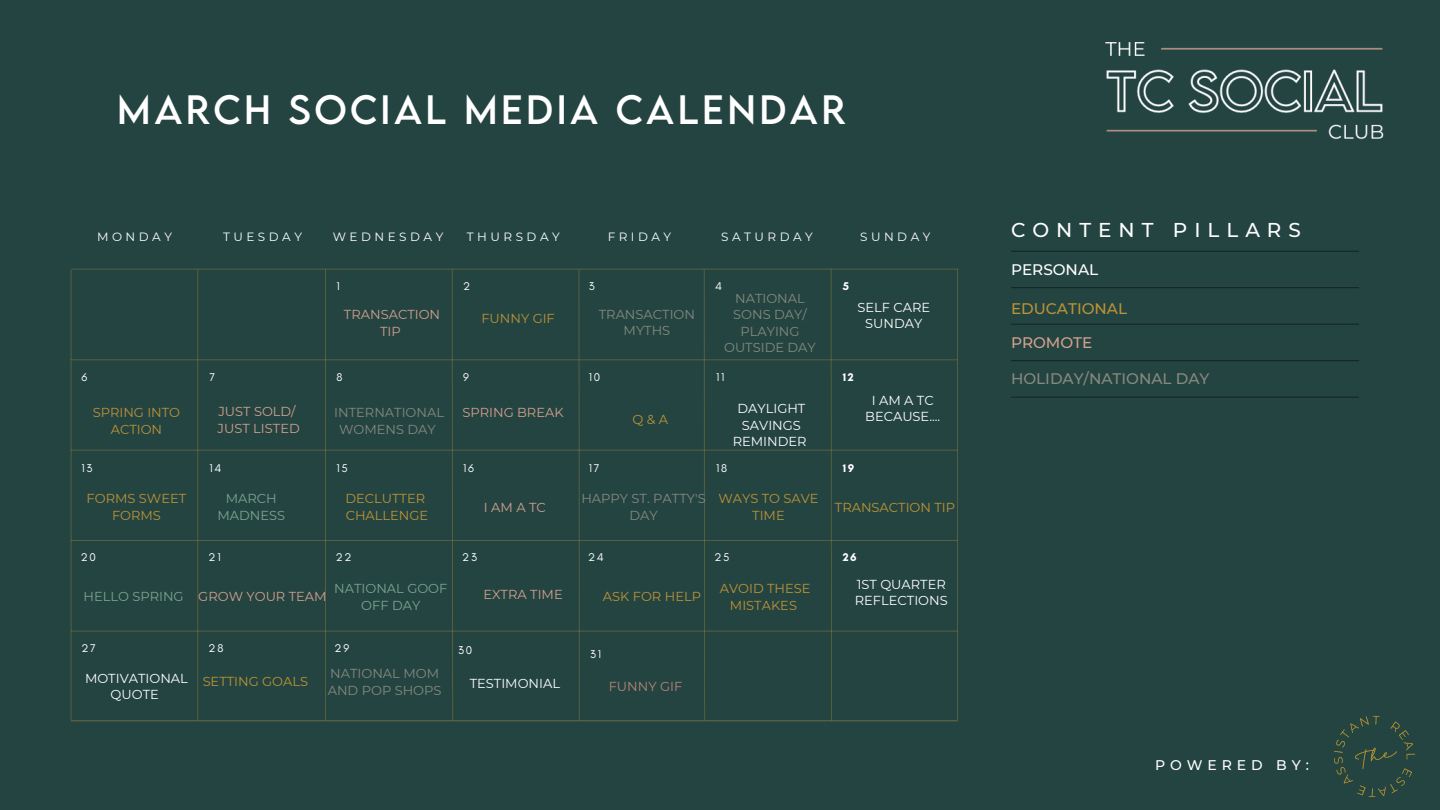
<style>
.page{position:relative;width:1440px;height:810px;background:#244442}
.page>*{position:absolute;margin:0;border:0;box-sizing:border-box;transform-origin:0 0}
.t1{font:36.5px "LEMONMILK";letter-spacing:.095em;color:#fff}
.t2{font:500 20px "Montserrat";letter-spacing:.35em;color:#fff}
.t3{font:500 15.3px "Montserrat";color:#86897e}
.t4{font:500 15.3px "Montserrat";color:#bc9336}
.t5{font:500 15.3px "Montserrat";color:#fff}
.t6{font:500 15.3px "Montserrat";color:#d2a18d}
.t7{font:500 14px "Montserrat";letter-spacing:.35em;color:#fff}
.t8{font:13px/16.5px "Montserrat";color:#86897e;text-align:center}
.t9{font:13px/16.5px "Montserrat";color:#fff;text-align:center}
.t10{font:13px/16.5px "Montserrat";color:#bc9336;text-align:center}
.t11{font:13px/16.5px "Montserrat";color:#d2a18d;text-align:center}
.t12{font:13px "Montserrat";color:#bd9433}
.t13{font:13px/16.5px "Montserrat";color:#7da48f;text-align:center}
.t14{font:13px "Montserrat";color:#b58676}
.t15{font:12px "Montserrat";letter-spacing:.29em;color:#fff}
.t16{font:11.4px "Glacial Indifference";letter-spacing:.15em;color:#fff}
.t17{font:700 11.4px "Glacial Indifference";color:#fff}
</style>
<div class="page">
<hr style="left:1011px;top:251px;width:348px;height:1px;background:#000">
<hr style="left:1011px;top:287px;width:348px;height:1px;background:#000">
<hr style="left:1011px;top:324px;width:348px;height:1px;background:#000">
<hr style="left:1011px;top:360px;width:348px;height:1px;background:#000">
<hr style="left:1011px;top:397px;width:348px;height:1px;background:#000">
<img style="left:1105px;top:42px;width:279px;height:98px">
<img style="left:1334px;top:715px;width:81px;height:83px">
<hr style="left:71px;top:270px;width:1px;height:450px;background:#bd9433">
<hr style="left:957px;top:270px;width:1px;height:450px;background:#bc9336">
<hr style="left:71px;top:631px;width:887px;height:1px;background:#bc9336">
<hr style="left:71px;top:540px;width:887px;height:1px;background:#bc9336">
<hr style="left:71px;top:450px;width:887px;height:1px;background:#bc9336">
<hr style="left:71px;top:359px;width:887px;height:1px;background:#bc9336">
<svg style="left:703px;top:270px;width:2px;height:450px"></svg>
<hr style="left:197px;top:270px;width:1px;height:450px;background:#bc9336">
<hr style="left:71px;top:720px;width:886px;height:1px;background:#bc9336">
<hr style="left:72px;top:269px;width:886px;height:1px;background:#bc9336">
<svg style="left:830px;top:268px;width:2px;height:453px"></svg>
<svg style="left:578px;top:269px;width:2px;height:452px"></svg>
<svg style="left:452px;top:269px;width:1px;height:452px"></svg>
<hr style="left:325px;top:270px;width:1px;height:450px;background:#bc9336">
<p class="t1" style="left:117px;top:85px;width:727px">MARCH SOCIAL MEDIA CALENDAR</p>
<p class="t15" style="left:97px;top:230px;width:76px">MONDAY</p>
<p class="t15" style="left:223px;top:230px;width:80px">TUESDAY</p>
<p class="t15" style="left:333px;top:230px;width:112px">WEDNESDAY</p>
<p class="t15" style="left:467px;top:230px;width:94px">THURSDAY</p>
<p class="t15" style="left:608px;top:230px;width:65px">FRIDAY</p>
<p class="t15" style="left:721px;top:230px;width:93px">SATURDAY</p>
<p class="t15" style="left:860px;top:230px;width:72px">SUNDAY</p>
<p class="t16" style="left:337px;top:279px;width:5px">1</p>
<p class="t16" style="left:463px;top:279px;width:9px">2</p>
<p class="t16" style="left:589px;top:279px;width:7px">3</p>
<p class="t16" style="left:715px;top:279px;width:8px">4</p>
<p class="t17" style="left:843px;top:279px;width:8px">5</p>
<p class="t11" style="left:344px;top:306px;width:98px">TRANSACTION<br>TIP</p>
<p class="t8" style="left:599px;top:306px;width:98px">TRANSACTION</p>
<p class="t10" style="left:481px;top:310px;width:75px">FUNNY GIF</p>
<p class="t8" style="left:624px;top:322px;width:48px">MYTHS</p>
<p class="t8" style="left:735px;top:290px;width:71px">NATIONAL</p>
<p class="t8" style="left:724px;top:306px;width:93px">SONS DAY/<br>PLAYING<br>OUTSIDE DAY</p>
<p class="t9" style="left:857px;top:299px;width:74px">SELF CARE<br>SUNDAY</p>
<p class="t16" style="left:81px;top:371px;width:7px">6</p>
<p class="t16" style="left:209px;top:371px;width:7px">7</p>
<p class="t16" style="left:337px;top:371px;width:8px">8</p>
<p class="t16" style="left:463px;top:371px;width:7px">9</p>
<p class="t16" style="left:589px;top:371px;width:13px">10</p>
<p class="t16" style="left:716px;top:371px;width:10px">11</p>
<p class="t17" style="left:843px;top:371px;width:13px">12</p>
<p class="t10" style="left:93px;top:404px;width:89px">SPRING INTO<br>ACTION</p>
<p class="t11" style="left:218px;top:403px;width:79px">JUST SOLD/</p>
<p class="t11" style="left:218px;top:420px;width:84px">JUST LISTED</p>
<p class="t8" style="left:334px;top:404px;width:111px">INTERNATIONAL<br>WOMENS DAY</p>
<p class="t11" style="left:463px;top:404px;width:103px">SPRING BREAK</p>
<p class="t10" style="left:632px;top:412px;width:37px">Q&amp;A</p>
<p class="t9" style="left:733px;top:400px;width:75px">DAYLIGHT<br>SAVINGS<br>REMINDER</p>
<p class="t16" style="left:81px;top:461px;width:12px">13</p>
<p class="t16" style="left:209px;top:461px;width:13px">14</p>
<p class="t16" style="left:337px;top:461px;width:13px">15</p>
<p class="t16" style="left:463px;top:461px;width:12px">16</p>
<p class="t16" style="left:589px;top:461px;width:12px">17</p>
<p class="t16" style="left:716px;top:461px;width:13px">18</p>
<p class="t17" style="left:843px;top:461px;width:13px">19</p>
<p class="t9" style="left:872px;top:392px;width:63px">IAMATC</p>
<p class="t9" style="left:865px;top:408px;width:77px">BECAUSE....</p>
<p class="t10" style="left:87px;top:490px;width:101px">FORMS SWEET<br>FORMS</p>
<p class="t12" style="left:345px;top:491px;width:81px">DECLUTTER</p>
<p class="t13" style="left:217px;top:490px;width:69px">MARCH<br>MADNESS</p>
<p class="t12" style="left:346px;top:507px;width:84px">CHALLENGE</p>
<p class="t11" style="left:484px;top:499px;width:63px">IAMATC</p>
<p class="t8" style="left:581px;top:490px;width:126px">HAPPY ST. PATTY'S<br>DAY</p>
<p class="t10" style="left:718px;top:490px;width:102px">WAYS TO SAVE<br>TIME</p>
<p class="t12" style="left:835px;top:499px;width:122px">TRANSACTION TIP</p>
<p class="t16" style="left:81px;top:551px;width:17px">20</p>
<p class="t16" style="left:209px;top:551px;width:14px">21</p>
<p class="t16" style="left:336px;top:551px;width:17px">22</p>
<p class="t16" style="left:462px;top:551px;width:16px">23</p>
<p class="t16" style="left:588px;top:551px;width:17px">24</p>
<p class="t16" style="left:714px;top:551px;width:17px">25</p>
<p class="t17" style="left:843px;top:551px;width:16px">26</p>
<p class="t13" style="left:83px;top:588px;width:102px">HELLO SPRING</p>
<p class="t11" style="left:198px;top:588px;width:130px">GROW YOUR TEAM</p>
<p class="t10" style="left:603px;top:588px;width:100px">ASK FOR HELP</p>
<p class="t10" style="left:720px;top:580px;width:92px">AVOID THESE<br>MISTAKES</p>
<p class="t9" style="left:855px;top:576px;width:94px;text-align:left">1ST QUARTER<br>REFLECTIONS</p>
<p class="t13" style="left:334px;top:580px;width:115px">NATIONAL GOOF<br>OFF DAY</p>
<p class="t11" style="left:483px;top:586px;width:81px">EXTRA TIME</p>
<p class="t16" style="left:81px;top:641px;width:16px">27</p>
<p class="t16" style="left:209px;top:641px;width:16px">28</p>
<p class="t9" style="left:85px;top:670px;width:104px">MOTIVATIONAL</p>
<p class="t12" style="left:203px;top:674px;width:107px">SETTING GOALS</p>
<p class="t9" style="left:111px;top:686px;width:50px">QUOTE</p>
<p class="t16" style="left:335px;top:641px;width:16px">29</p>
<p class="t8" style="left:328px;top:665px;width:115px;text-align:left">NATIONAL MOM<br>AND POP SHOPS</p>
<p class="t16" style="left:458px;top:644px;width:16px">30</p>
<p class="t9" style="left:470px;top:675px;width:92px">TESTIMONIAL</p>
<p class="t16" style="left:590px;top:647px;width:12px">31</p>
<p class="t14" style="left:609px;top:678px;width:75px">FUNNY GIF</p>
<p class="t2" style="left:1011px;top:218px;width:291px">CONTENT PILLARS</p>
<p class="t5" style="left:1011px;top:260px;width:89px">PERSONAL</p>
<p class="t4" style="left:1011px;top:299px;width:118px">EDUCATIONAL</p>
<p class="t6" style="left:1011px;top:333px;width:83px">PROMOTE</p>
<p class="t3" style="left:1011px;top:369px;width:200px">HOLIDAY/NATIONAL DAY</p>
<p class="t7" style="left:1155px;top:757px;width:155px">POWERED BY:</p>
</div>
